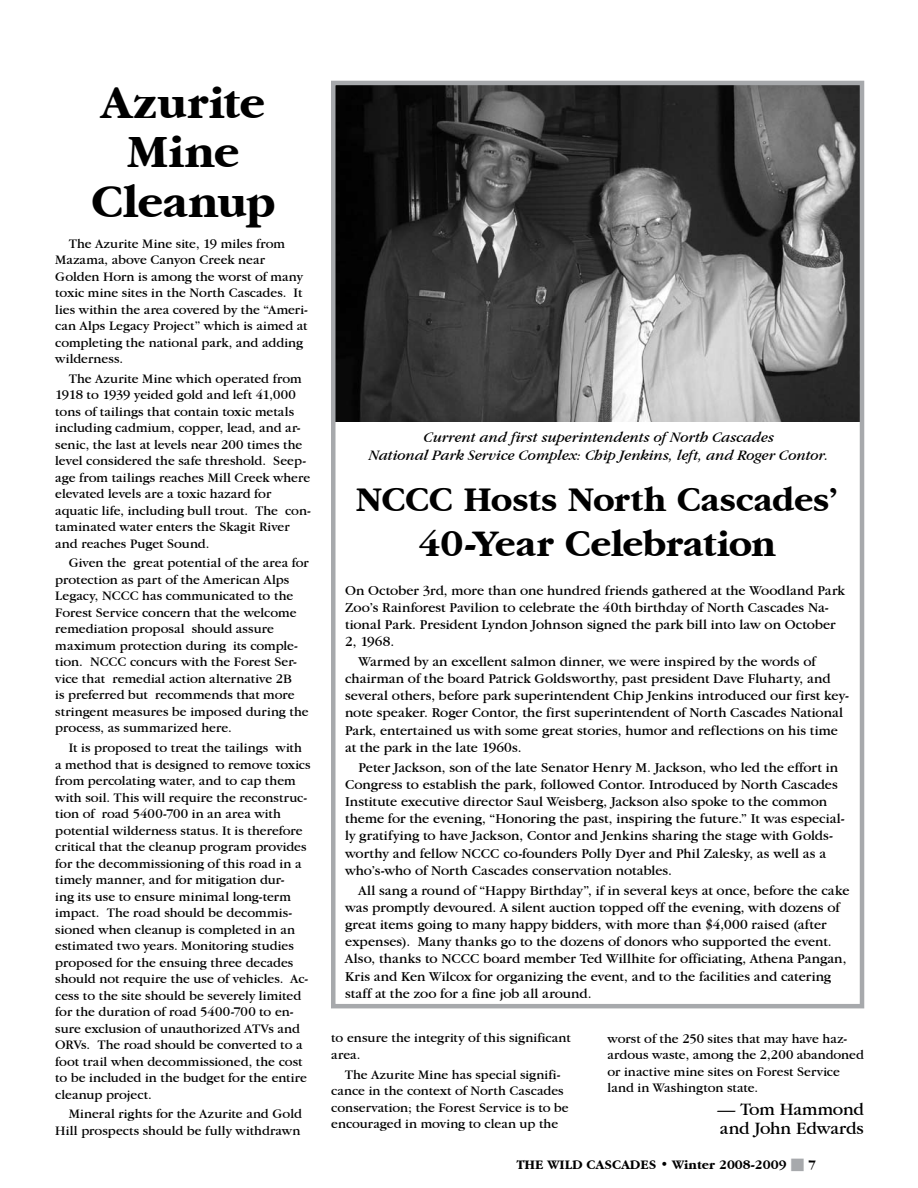
<style>
.page{position:relative;width:918px;height:1188px;background:#fff}
.page>*{position:absolute;margin:0;border:0;box-sizing:border-box;transform-origin:0 0}
.t1{font:700 48px/49.5px "Garamond IT Cby BT";letter-spacing:-.01em;color:#000;text-align:center}
.t2{font:700 39px "Garamond IT Cby BT";letter-spacing:-.015em;color:#000}
.t3{font:700 36px "Garamond IT Cby BT";letter-spacing:-.01em;color:#000}
.t4{font:18px/19.5px "Garamond IT Cby BT";letter-spacing:-.01em;color:#000}
.t5{font:italic 15px/18px "Garamond IT Cby BT";letter-spacing:-.005em;color:#000;text-align:center}
.t6{font:14.1px/17.1px "Garamond IT Cby BT";color:#000}
.t7{font:13.5px/16.5px "Garamond IT Cby BT";color:#000}
.t8{font:700 13.5px "Garamond IT Cby BT";color:#000}
.s1{color:#a7a9ac}
</style>
<div class="page">
<img style="left:336px;top:86px;width:523px;height:336px">
<div style="left:331px;top:81px;width:533px;height:927px;border:4px solid #a7a9ac"></div>
<h1 class="t1" style="left:91px;top:78px;width:186px">Azurite<br>Mine<br>Cleanup</h1>
<p class="t7" style="left:55px;top:235px;width:254px;text-indent:14px">The Azurite Mine site, 19 miles from Mazama, above Canyon Creek near Golden Horn is among the worst of many toxic mine sites in the North Cascades. It lies within the area covered by the “Ameri&shy;can Alps Legacy Project” which is aimed at completing the national park, and adding wilderness.</p>
<p class="t7" style="left:55px;top:370px;width:257px;text-indent:14px">The Azurite Mine which operated from 1918 to 1939 yeided gold and left 41,000 tons of tailings that contain toxic metals including cadmium, copper, lead, and ar&shy;senic, the last at levels near 200 times the level considered the safe threshold. Seep&shy;age from tailings reaches Mill Creek where elevated levels are a toxic hazard for aquatic life, including bull trout. The con&shy;taminated water enters the Skagit River and reaches Puget Sound.</p>
<p class="t7" style="left:55px;top:555px;width:255px;text-indent:14px">Given the great potential of the area for protection as part of the American Alps Legacy, NCCC has communicated to the Forest Service concern that the welcome remediation proposal should assure maximum protection during its comple&shy;tion. NCCC concurs with the Forest Ser&shy;vice that remedial action alternative 2B<br>is preferred but recommends that more stringent measures be imposed during the process, as summarized here.</p>
<p class="t7" style="left:55px;top:739px;width:257px;text-indent:14px">It is proposed to treat the tailings with a method that is designed to remove toxics from percolating water, and to cap them with soil. This will require the reconstruc&shy;tion of road 5400-700 in an area with potential wilderness status. It is therefore critical that the cleanup program provides for the decommissioning of this road in a timely manner, and for mitigation dur-<br>ing its use to ensure minimal long-term impact. The road should be decommis&shy;sioned when cleanup is completed in an estimated two years. Monitoring studies proposed for the ensuing three decades should not require the use of vehicles. Ac&shy;cess to the site should be severely limited for the duration of road 5400-700 to en&shy;sure exclusion of unauthorized ATVs and ORVs. The road should be converted to a foot trail when decommissioned, the cost to be included in the budget for the entire cleanup project.</p>
<p class="t7" style="left:55px;top:1106px;width:248px;text-align:right">Mineral rights for the Azurite and Gold<br>Hill prospects should be fully withdrawn</p>
<p class="t5" style="left:369px;top:428px;width:461px">Current and first superintendents of North Cascades<br>National Park Service Complex: Chip Jenkins, left, and Roger Contor.</p>
<h3 class="t3" style="left:356px;top:479px;width:484px">NCCC Hosts North Cascades’</h3>
<h2 class="t2" style="left:418px;top:521px;width:360px">40-Year Celebration</h2>
<p class="t6" style="left:345px;top:581px;width:501px">On October 3rd, more than one hundred friends gathered at the Woodland Park Zoo’s Rainforest Pavilion to celebrate the 40th birthday of North Cascades Na&shy;tional Park. President Lyndon Johnson signed the park bill into law on October 2, 1968.</p>
<p class="t6" style="left:345px;top:653px;width:505px;text-indent:13px">Warmed by an excellent salmon dinner, we were inspired by the words of chairman of the board Patrick Goldsworthy, past president Dave Fluharty, and several others, before park superintendent Chip Jenkins introduced our first key&shy;note speaker. Roger Contor, the first superintendent of North Cascades National Park, entertained us with some great stories, humor and reflections on his time at the park in the late 1960s.</p>
<p class="t6" style="left:345px;top:759px;width:501px;text-indent:13px">Peter Jackson, son of the late Senator Henry M. Jackson, who led the effort in Congress to establish the park, followed Contor. Introduced by North Cascades Institute executive director Saul Weisberg, Jackson also spoke to the common theme for the evening, “Honoring the past, inspiring the future.” It was especial&shy;ly gratifying to have Jackson, Contor and Jenkins sharing the stage with Golds&shy;worthy and fellow NCCC co-founders Polly Dyer and Phil Zalesky, as well as a who’s-who of North Cascades conservation notables.</p>
<p class="t6" style="left:345px;top:882px;width:506px;text-indent:13px">All sang a round of “Happy Birthday”, if in several keys at once, before the cake was promptly devoured. A silent auction topped off the evening, with dozens of great items going to many happy bidders, with more than $4,000 raised (after expenses). Many thanks go to the dozens of donors who supported the event.<br>Also, thanks to NCCC board member Ted Willhite for officiating, Athena Pangan, Kris and Ken Wilcox for organizing the event, and to the facilities and catering staff at the zoo for a fine job all around.</p>
<p class="t7" style="left:331px;top:1030px;width:241px">to ensure the integrity of this significant area.</p>
<p class="t7" style="left:331px;top:1066px;width:239px;text-indent:14px">The Azurite Mine has special signifi&shy;cance in the context of North Cascades conservation; the Forest Service is to be encouraged in moving to clean up the</p>
<p class="t7" style="left:608px;top:1030px;width:258px">worst of the 250 sites that may have haz&shy;ardous waste, among the 2,200 abandoned or inactive mine sites on Forest Service land in Washington state.</p>
<h3 class="t4" style="left:717px;top:1099px;width:148px">— Tom Hammond and John Edwards</h3>
<p class="t8" style="left:516px;top:1157px;width:301px">The Wild Cascades • Winter 2008-2009 <span class="s1">■</span> 7</p>
</div>
